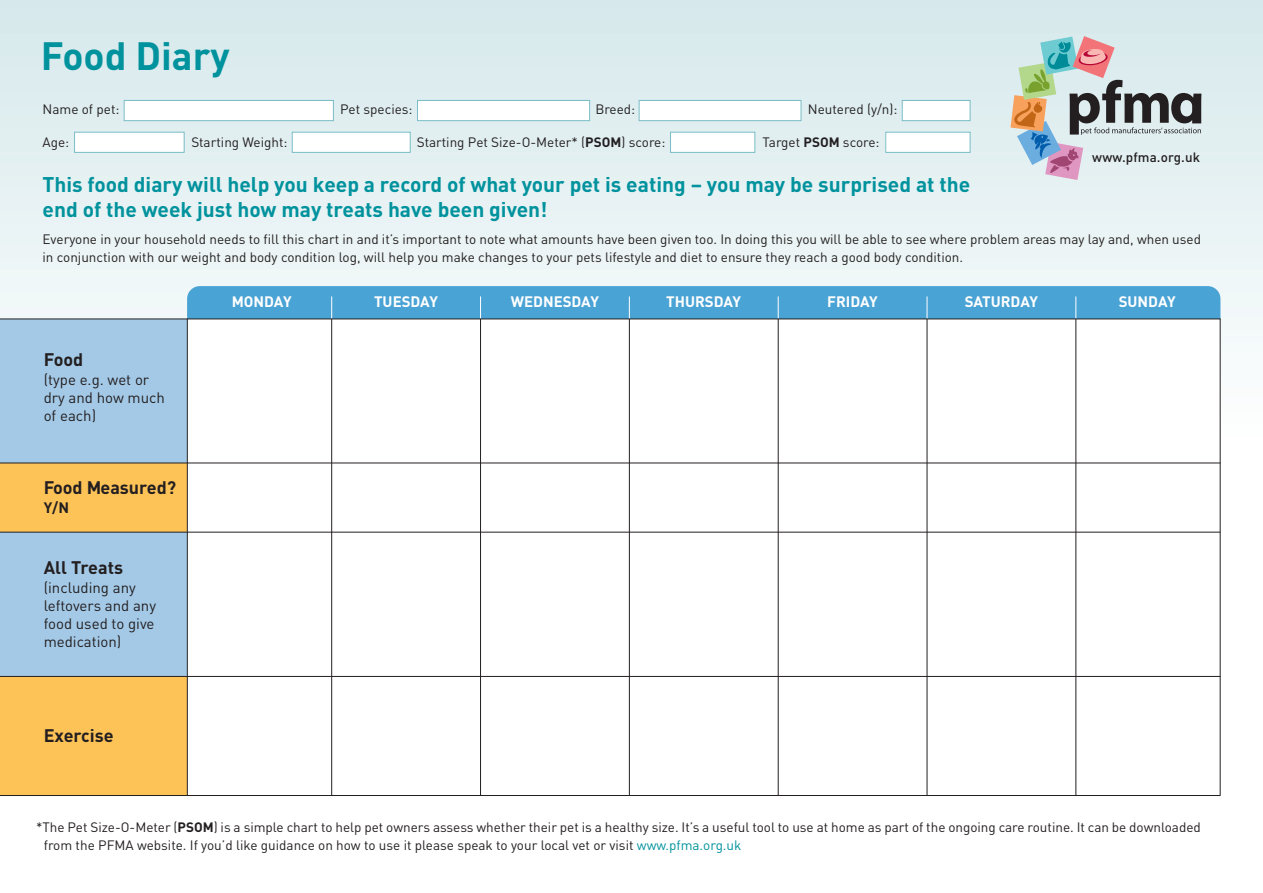
<style>
.page{position:relative;width:1263px;height:893px;background:#fff}
.page>*{position:absolute;margin:0;border:0;box-sizing:border-box;transform-origin:0 0}
.t1{font:700 39px "DIN";color:#00929d}
.t2{font:700 21px/25.5px "DIN";color:#00929d}
.t3{font:700 18px "DIN";color:#231f20}
.t4{font:15px/18px "DIN";color:#231f20}
.t5{font:700 15px "DIN";color:#fff}
.t6{font:700 15px "DIN";color:#231f20}
.t7{font:13.5px/18px "DIN";color:#231f20}
.t8{font:500 13.35px "DIN";letter-spacing:.01em;color:#231f20}
.s1{font-weight:700}
.s2{color:#00929d}
</style>
<div class="page">
<div style="left:0;top:0;width:1263px;height:438px;background:linear-gradient(to bottom,#d5e8eb,#fcfdfd)"></div>
<div style="left:187px;top:286px;width:1033px;height:63px;background:#4aa3d5;border-radius:13px"></div>
<div style="left:0;top:319px;width:200px;height:144px;background:#a4c9e7"></div>
<svg style="left:1010px;top:36px;width:191px;height:144px;background:#bec5c5"></svg>
<div style="left:0;top:463px;width:200px;height:70px;background:#fec357"></div>
<div style="left:0;top:532px;width:200px;height:144px;background:#a4c9e7"></div>
<div style="left:0;top:676px;width:200px;height:119px;background:#fec357"></div>
<div style="left:187px;top:319px;width:1033px;height:476px;background:#fff"></div>
<hr style="left:0;top:463px;width:1220px;height:1px;background:#231f20">
<hr style="left:0;top:532px;width:1220px;height:1px;background:#231f20">
<hr style="left:0;top:676px;width:1220px;height:1px;background:#231f20">
<hr style="left:0;top:795px;width:1220px;height:1px;background:#231f20">
<hr style="left:331px;top:319px;width:1px;height:476px;background:#231f20">
<hr style="left:480px;top:319px;width:1px;height:476px;background:#231f20">
<hr style="left:629px;top:319px;width:1px;height:476px;background:#231f20">
<hr style="left:778px;top:319px;width:1px;height:476px;background:#231f20">
<hr style="left:927px;top:319px;width:1px;height:476px;background:#231f20">
<hr style="left:1075px;top:319px;width:1px;height:476px;background:#231f20">
<hr style="left:187px;top:319px;width:1px;height:476px;background:#231f20">
<hr style="left:1220px;top:319px;width:1px;height:476px;background:#231f20">
<svg style="left:331px;top:296px;width:1px;height:23px"></svg>
<svg style="left:480px;top:296px;width:1px;height:23px"></svg>
<svg style="left:629px;top:296px;width:1px;height:23px"></svg>
<svg style="left:778px;top:296px;width:1px;height:23px"></svg>
<svg style="left:927px;top:296px;width:1px;height:23px"></svg>
<svg style="left:1075px;top:296px;width:1px;height:23px"></svg>
<hr style="left:0;top:319px;width:1220px;height:1px;background:#231f20">
<div style="left:124px;top:101px;width:209px;height:19px;background:#fff"></div>
<div style="left:124px;top:100px;width:209px;height:21px;border:1px solid #79bdc6"></div>
<div style="left:418px;top:101px;width:171px;height:19px;background:#fff"></div>
<div style="left:417px;top:100px;width:173px;height:21px;border:1px solid #79bdc6"></div>
<div style="left:639px;top:101px;width:162px;height:19px;background:#fff"></div>
<div style="left:639px;top:100px;width:162px;height:21px;border:1px solid #79bdc6"></div>
<div style="left:902px;top:101px;width:68px;height:19px;background:#fff"></div>
<div style="left:902px;top:100px;width:68px;height:21px;border:1px solid #79bdc6"></div>
<div style="left:292px;top:132px;width:118px;height:20px;background:#fff"></div>
<div style="left:292px;top:132px;width:118px;height:21px;border:1px solid #79bdc6"></div>
<div style="left:75px;top:132px;width:109px;height:20px;background:#fff"></div>
<div style="left:74px;top:132px;width:110px;height:21px;border:1px solid #79bdc6"></div>
<div style="left:671px;top:132px;width:84px;height:20px;background:#fff"></div>
<div style="left:670px;top:132px;width:85px;height:21px;border:1px solid #79bdc6"></div>
<div style="left:886px;top:132px;width:84px;height:20px;background:#fff"></div>
<div style="left:885px;top:132px;width:85px;height:21px;border:1px solid #79bdc6"></div>
<h1 class="t1" style="left:41px;top:43px;width:190px">Food Diary</h1>
<p class="t7" style="left:43px;top:102px;width:79px">Name of pet:</p>
<p class="t7" style="left:340px;top:102px;width:74px">Pet species:</p>
<p class="t7" style="left:595px;top:102px;width:41px">Breed:</p>
<p class="t7" style="left:808px;top:102px;width:91px">Neutered (y/n):</p>
<p class="t7" style="left:43px;top:135px;width:28px">Age:</p>
<p class="t7" style="left:191px;top:135px;width:98px">Starting Weight:</p>
<p class="t7" style="left:417px;top:135px;width:250px">Starting Pet Size-O-Meter* (<span class="s1">PSOM</span>) score:</p>
<p class="t7" style="left:762px;top:135px;width:119px">Target <span class="s1">PSOM</span> score:</p>
<h2 class="t2" style="left:43px;top:174px;width:929px">This food diary will help you keep a record of what your pet is eating – you may be surprised at the end of the week just how may treats have been given!</h2>
<p class="t8" style="left:1092px;top:152px;width:109px">www.pfma.org.uk</p>
<p class="t7" style="left:43px;top:231px;width:1160px">Everyone in your household needs to fill this chart in and it’s important to note what amounts have been given too. In doing this you will be able to see where problem areas may lay and, when used in conjunction with our weight and body condition log, will help you make changes to your pets lifestyle and diet to ensure they reach a good body condition.</p>
<h3 class="t3" style="left:44px;top:353px;width:41px">Food</h3>
<p class="t4" style="left:44px;top:372px;width:123px">(type e.g. wet or dry and how much of each)</p>
<h3 class="t3" style="left:44px;top:481px;width:134px">Food Measured?</h3>
<p class="t6" style="left:44px;top:503px;width:27px">Y/N</p>
<h3 class="t3" style="left:44px;top:561px;width:81px">All Treats</h3>
<p class="t4" style="left:44px;top:580px;width:114px">(including any leftovers and any food used to give medication)</p>
<h3 class="t3" style="left:44px;top:729px;width:71px">Exercise</h3>
<p class="t5" style="left:232px;top:297px;width:61px">MONDAY</p>
<p class="t5" style="left:374px;top:297px;width:65px">TUESDAY</p>
<p class="t5" style="left:511px;top:297px;width:90px">WEDNESDAY</p>
<p class="t5" style="left:666px;top:297px;width:76px">THURSDAY</p>
<p class="t5" style="left:827px;top:297px;width:52px">FRIDAY</p>
<p class="t5" style="left:965px;top:297px;width:75px">SATURDAY</p>
<p class="t5" style="left:1119px;top:297px;width:58px">SUNDAY</p>
<p class="t7" style="left:44px;top:820px;width:1158px;text-indent:-8px">*The Pet Size-O-Meter (<span class="s1">PSOM</span>) is a simple chart to help pet owners assess whether their pet is a healthy size. It’s a useful tool to use at home as part of the ongoing care routine. It can be downloaded from the PFMA website. If you’d like guidance on how to use it please speak to your local vet or visit <span class="s2">www.pfma.org.uk</span></p>
</div>
